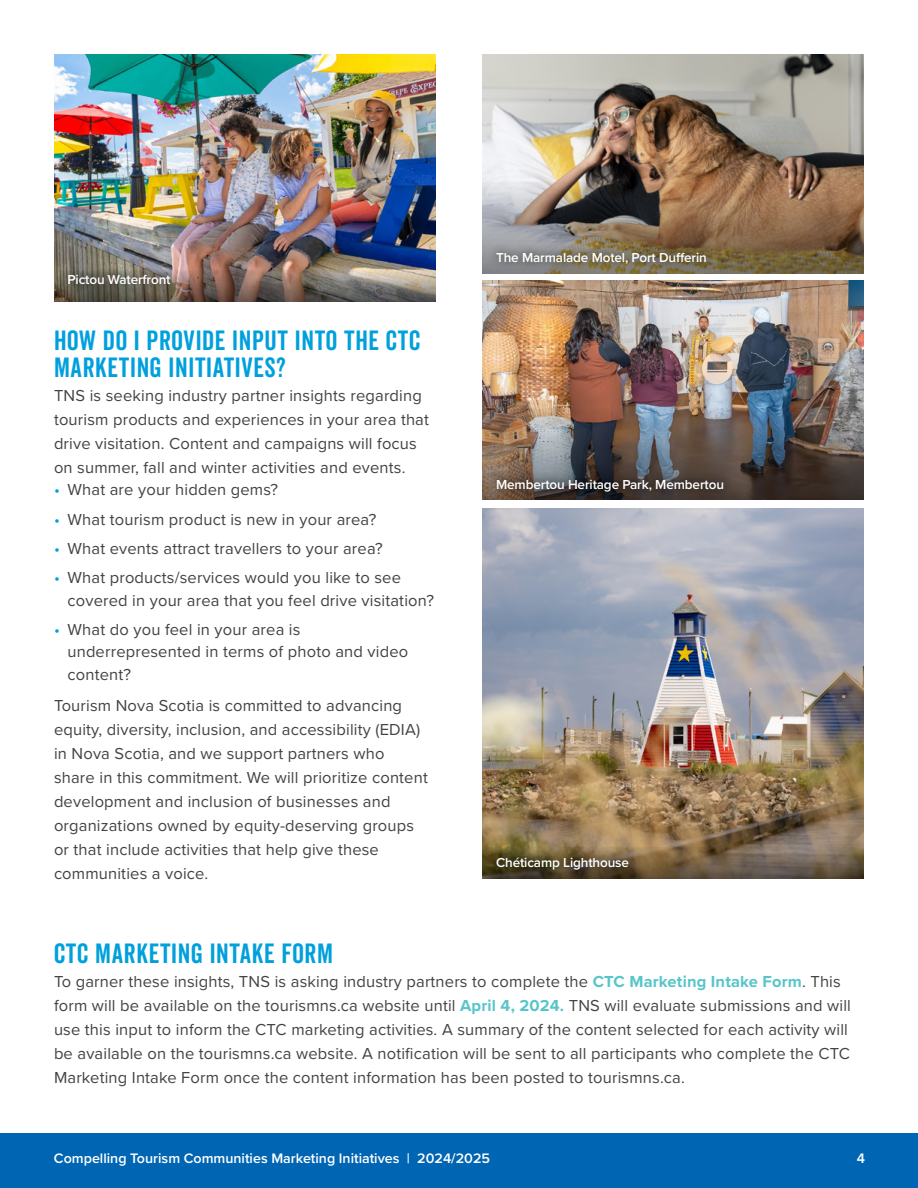
<style>
.page{position:relative;width:918px;height:1188px;background:#fff}
.page>*{position:absolute;margin:0;border:0;box-sizing:border-box;transform-origin:0 0}
.t1{font:27px/27px "Veneer Clean";letter-spacing:.025em;color:#00a0dc}
.t2{font:16.5px/24px "Proxima Nova";letter-spacing:.01em;color:#434343}
.t3{font:600 14.25px "Proxima Nova";color:#fff}
.t4{font:600 13.5px "Proxima Nova";letter-spacing:-.01em;color:#fff}
.s1{color:#00a0dc}
.s2{font-weight:700;color:#57c5ca}
</style>
<div class="page">
<div style="left:0;top:1133px;width:918px;height:55px;background:#0066b3"></div>
<img style="left:483px;top:509px;width:381px;height:325px">
<img style="left:483px;top:54px;width:381px;height:93px">
<img style="left:54px;top:54px;width:381px;height:204px">
<img style="left:54px;top:258px;width:381px;height:43px">
<img style="left:483px;top:147px;width:381px;height:126px">
<svg style="left:483px;top:834px;width:381px;height:44px;background:#7e6a51"></svg>
<div style="left:59px;top:265px;width:120px;height:29px;background:#000;opacity:.75"></div>
<div style="left:487px;top:243px;width:229px;height:29px;background:#000;opacity:.75"></div>
<img style="left:483px;top:281px;width:381px;height:93px">
<img style="left:483px;top:374px;width:381px;height:126px">
<div style="left:487px;top:470px;width:246px;height:30px;background:#000;opacity:.75"></div>
<div style="left:487px;top:848px;width:150px;height:30px;background:#000;opacity:.75"></div>
<p class="t4" style="left:68px;top:269px;width:105px">Pictou Waterfront</p>
<h1 class="t1" style="left:54px;top:326px;width:368px">HOW DO I PROVIDE INPUT INTO THE CTC<br>MARKETING INITIATIVES?</h1>
<p class="t2" style="left:54px;top:383px;width:377px">TNS is seeking industry partner insights regarding tourism products and experiences in your area that drive visitation. Content and campaigns will focus on summer, fall and winter activities and events.</p>
<p class="t2" style="left:54px;top:477px;width:226px"><span class="s1">•</span> What are your hidden gems?</p>
<p class="t2" style="left:54px;top:506px;width:324px"><span class="s1">•</span> What tourism product is new in your area?</p>
<p class="t2" style="left:54px;top:536px;width:330px"><span class="s1">•</span> What events attract travellers to your area?</p>
<p class="t2" style="left:67px;top:566px;width:368px;line-height:22.5px;text-indent:-13px"><span class="s1">•</span> What products/services would you like to see covered in your area that you feel drive visitation?</p>
<p class="t2" style="left:67px;top:617px;width:342px;line-height:22.5px;text-indent:-13px"><span class="s1">•</span> What do you feel in your area is underrepresented in terms of photo and video content?</p>
<p class="t2" style="left:54px;top:692px;width:375px">Tourism Nova Scotia is committed to advancing equity, diversity, inclusion, and accessibility (EDIA) in Nova Scotia, and we support partners who share in this commitment. We will prioritize content development and inclusion of businesses and organizations owned by equity-deserving groups or that include activities that help give these communities a voice.</p>
<p class="t4" style="left:496px;top:247px;width:212px">The Marmalade Motel, Port Dufferin</p>
<p class="t4" style="left:496px;top:474px;width:229px">Membertou Heritage Park, Membertou</p>
<p class="t4" style="left:496px;top:852px;width:134px">Chéticamp Lighthouse</p>
<h1 class="t1" style="left:54px;top:940px;width:280px">CTC MARKETING INTAKE FORM</h1>
<p class="t2" style="left:54px;top:969px;width:798px">To garner these insights, TNS is asking industry partners to complete the <span class="s2">CTC Marketing Intake Form</span>. This form will be available on the tourismns.ca website until <span class="s2">April 4, 2024.</span> TNS will evaluate submissions and will use this input to inform the CTC marketing activities. A summary of the content selected for each activity will be available on the tourismns.ca website. A notification will be sent to all participants who complete the CTC Marketing Intake Form once the content information has been posted to tourismns.ca.</p>
<p class="t3" style="left:54px;top:1147px;width:438px">Compelling Tourism Communities Marketing Initiatives | 2024/2025</p>
<p class="t3" style="left:857px;top:1147px;width:10px">4</p>
</div>
